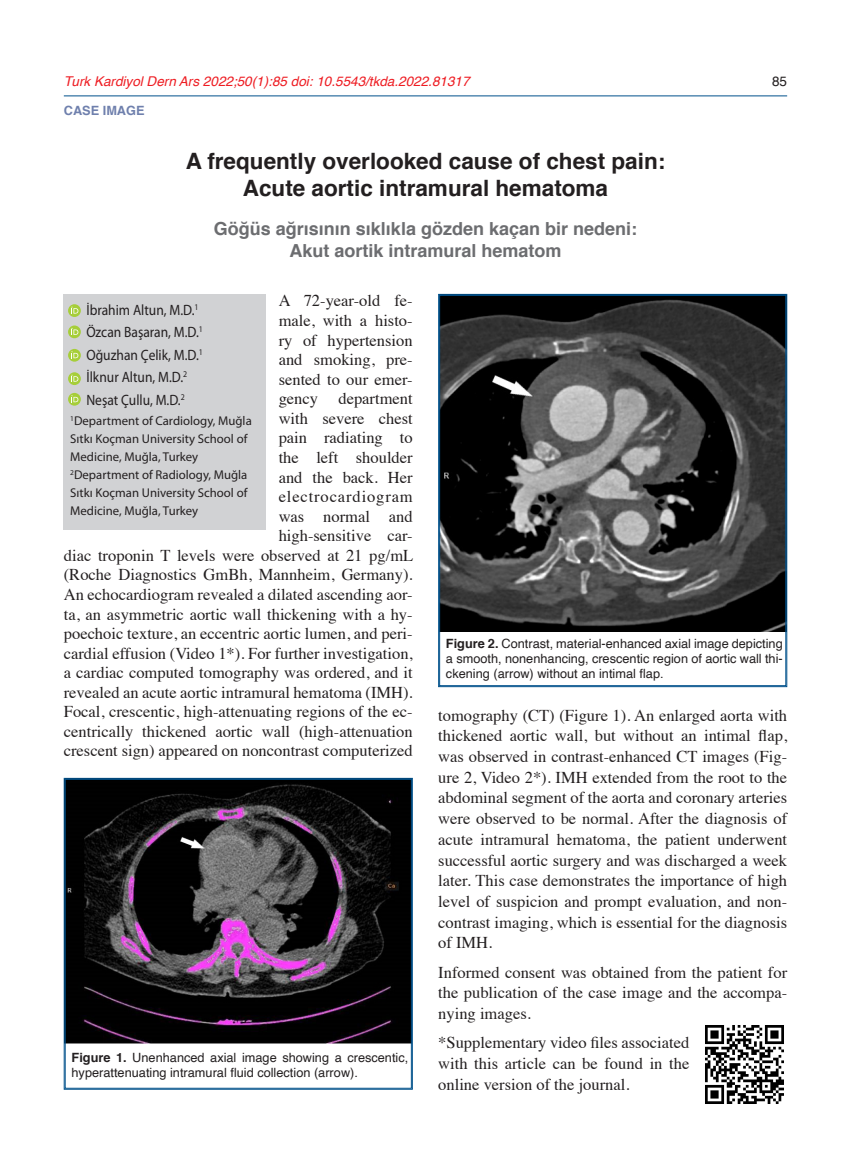
<style>
.page{position:relative;width:851px;height:1170px;background:#fff}
.page>*{position:absolute;margin:0;border:0;box-sizing:border-box;transform-origin:0 0}
.t1{font:700 22.5px "Helvetica";color:#231f20}
.t2{font:700 18px "Helvetica";color:#6c6d70}
.t3{font:16.5px/19.5px "Times";color:#231f20;text-align:justify}
.t4{font:15px "Myriad Pro";color:#231f20;scale:.9 1}
.t5{font:italic 13.5px "Helvetica";color:#ee1d23}
.t6{font:13.5px "Helvetica";color:#231f20}
.t7{font:12.75px/15.3px "Helvetica";color:#231f20}
.t8{font:12.75px/18px "Myriad Pro";color:#231f20}
.t9{font:700 12.75px "Helvetica";color:#6f80ad}
.s1{font-weight:700}
</style>
<div class="page">
<hr style="left:64px;top:96px;width:723px;height:1px;background:#01518b">
<img style="left:705px;top:1025px;width:79px;height:79px">
<svg style="left:63px;top:777px;width:350px;height:312px;background:#444046"></svg>
<div style="left:65px;top:779px;width:346px;height:309px;border:1px solid #01518b"></div>
<svg style="left:438px;top:293px;width:349px;height:394px;background:#585959"></svg>
<div style="left:439px;top:295px;width:346px;height:390px;border:1px solid #01518b"></div>
<div style="left:64px;top:294px;width:202px;height:236px;background:#d1d2d4"></div>
<svg style="left:68px;top:304px;width:13px;height:13px"></svg>
<svg style="left:71px;top:306px;width:7px;height:7px"></svg>
<svg style="left:68px;top:325px;width:13px;height:13px"></svg>
<svg style="left:71px;top:328px;width:7px;height:7px"></svg>
<svg style="left:68px;top:349px;width:13px;height:12px"></svg>
<svg style="left:71px;top:351px;width:7px;height:7px"></svg>
<svg style="left:68px;top:372px;width:13px;height:13px"></svg>
<svg style="left:71px;top:374px;width:7px;height:7px"></svg>
<svg style="left:68px;top:393px;width:13px;height:12px"></svg>
<svg style="left:71px;top:395px;width:7px;height:7px"></svg>
<p class="t5" style="left:64px;top:71px;width:407px">Turk Kardiyol Dern Ars 2022;50(1):85 doi: 10.5543/tkda.2022.81317</p>
<p class="t9" style="left:64px;top:100px;width:82px">CASE IMAGE</p>
<p class="t1" style="left:186px;top:142px;width:481px">A frequently overlooked cause of chest pain:</p>
<p class="t1" style="left:243px;top:169px;width:367px">Acute aortic intramural hematoma</p>
<p class="t2" style="left:214px;top:214px;width:425px">Göğüs ağrısının sıklıkla gözden kaçan bir nedeni:</p>
<p class="t2" style="left:289px;top:236px;width:274px">Akut aortik intramural hematom</p>
<p class="t6" style="left:772px;top:71px;width:17px">85</p>
<p class="t3" style="left:64px;top:290px;width:351px;text-align:right">A 72-year-old fe-<br>male, with a histo-<br>ry of hypertension<br>and smoking, pre-<br>sented to our emer-<br>gency department<br>with severe chest<br>pain radiating to<br>the left shoulder<br>and the back. Her<br>electrocardiogram<br>was normal and<br>high-sensitive car-<br>diac troponin T levels were observed at 21 pg/mL (Roche Diagnostics GmBh, Mannheim, Germany).<br>An echocardiogram revealed a dilated ascending aor&shy;ta, an asymmetric aortic wall thickening with a hy&shy;poechoic texture, an eccentric aortic lumen, and peri&shy;cardial effusion (Video 1*). For further investigation, a cardiac computed tomography was ordered, and it revealed an acute aortic intramural hematoma (IMH).<br>Focal, crescentic, high-attenuating regions of the ec&shy;centrically thickened aortic wall (high-attenuation crescent sign) appeared on noncontrast computerized</p>
<p class="t4" style="left:86px;top:300px;width:126px">İbrahim Altun, M.D.<sup>1</sup></p>
<p class="t4" style="left:86px;top:323px;width:131px">Özcan Başaran, M.D.<sup>1</sup></p>
<p class="t4" style="left:86px;top:345px;width:131px">Oğuzhan Çelik, M.D.<sup>1</sup></p>
<p class="t4" style="left:86px;top:368px;width:113px">İlknur Altun, M.D.<sup>2</sup></p>
<p class="t4" style="left:86px;top:390px;width:111px">Neşat Çullu, M.D.<sup>2</sup></p>
<p class="t8" style="left:70px;top:411px;width:183px"><sup>1</sup>Department of Cardiology, Muğla<br>Sıtkı Koçman University School of<br>Medicine, Muğla, Turkey</p>
<p class="t8" style="left:70px;top:465px;width:179px;text-align:justify"><sup>2</sup>Department of Radiology, Muğla Sıtkı Koçman University School of Medicine, Muğla, Turkey</p>
<p class="t7" style="left:71px;top:1049px;width:338px"><span class="s1">Figure 1.</span> Unenhanced axial image showing a crescentic, hyperattenuating intramural fluid collection (arrow).</p>
<p class="t7" style="left:446px;top:636px;width:338px;text-align:justify"><span class="s1">Figure 2.</span> Contrast, material-enhanced axial image depicting a smooth, nonenhancing, crescentic region of aortic wall thi&shy;ckening (arrow) without an intimal flap.</p>
<p class="t3" style="left:438px;top:703px;width:350px;line-height:20.7px">tomography (CT) (Figure 1). An enlarged aorta with thickened aortic wall, but without an intimal flap, was observed in contrast-enhanced CT images (Fig&shy;ure 2, Video 2*). IMH extended from the root to the abdominal segment of the aorta and coronary arteries were observed to be normal. After the diagnosis of acute intramural hematoma, the patient underwent successful aortic surgery and was discharged a week later. This case demonstrates the importance of high level of suspicion and prompt evaluation, and non&shy;contrast imaging, which is essential for the diagnosis of IMH.</p>
<p class="t3" style="left:438px;top:960px;width:350px;line-height:20.7px">Informed consent was obtained from the patient for the publication of the case image and the accompa&shy;nying images.</p>
<p class="t3" style="left:438px;top:1030px;width:252px;line-height:20.7px">*Supplementary video files associated with this article can be found in the online version of the journal.</p>
</div>
